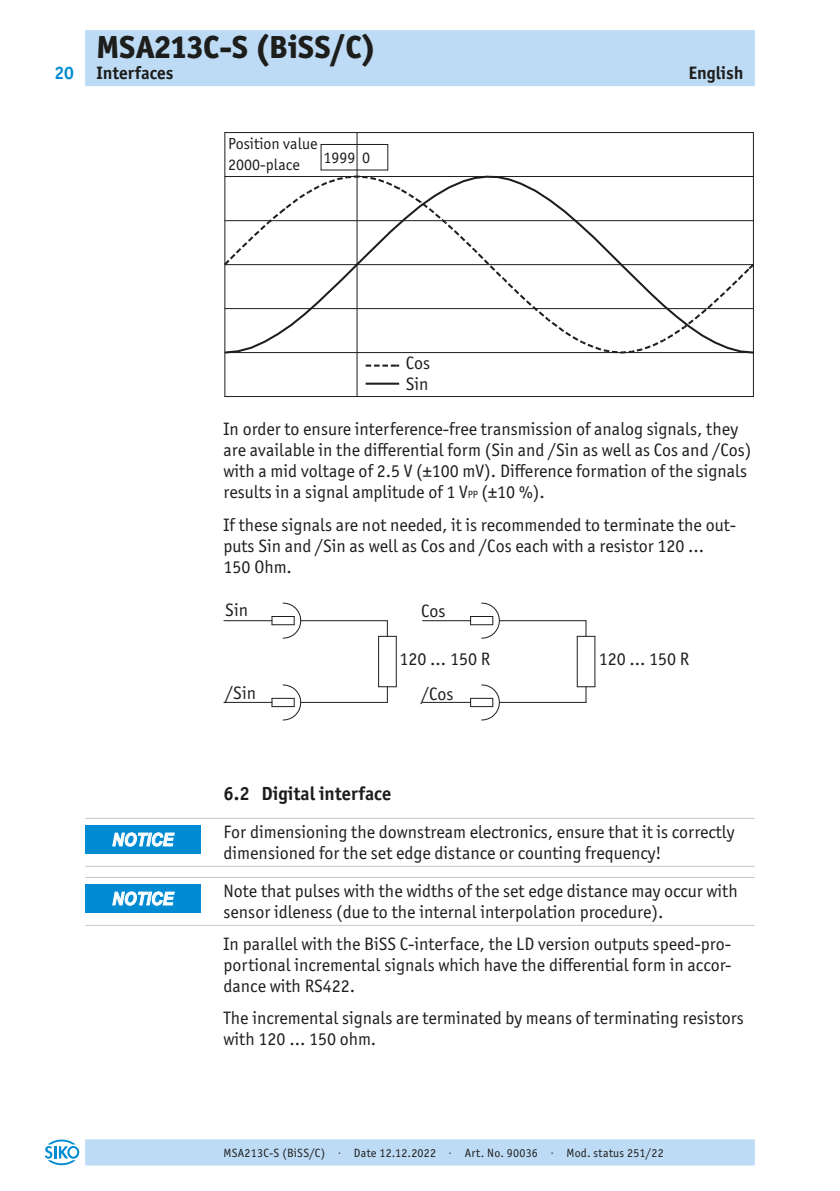
<style>
.page{position:relative;width:840px;height:1191px;background:#fff}
.page>*{position:absolute;margin:0;border:0;box-sizing:border-box;transform-origin:0 0}
.t1{font:800 32px "Officina Sans ITC Pro";color:#1d1d1b}
.t2{font:700 19px "Officina Sans ITC Pro";color:#1d1d1b}
._03__Fliesstext{font:18px/21px "Officina Sans ITC Pro";color:#1d1d1b}
._03__Fliesstext_Lini{font:18px/21px "Officina Sans ITC Pro";color:#1d1d1b}
._05__Book{font:18px "Officina Sans ITC Pro";color:#1d1d1b}
.t3{font:700 18px "Officina Sans ITC Pro";color:#1d1d1b}
.t4{font:italic 700 18px "Arial";color:#fff;scale:.9 1}
.t5{font:700 18px "Officina Sans ITC Pro";color:#008bd2}
._05__Book-2{font:16px "Officina Sans ITC Pro";color:#1d1d1b}
.t6{font:12px "Officina Sans ITC Pro";letter-spacing:.02em;color:#1d1d1b}
.s1{font-size:10.4px}
</style>
<div class="page">
<div style="left:85px;top:30px;width:669px;height:56px;background:#bddbf5"></div>
<div style="left:85px;top:1139px;width:669px;height:26px;background:#bddbf5"></div>
<svg style="left:45px;top:1139px;width:34px;height:26px"></svg>
<hr style="left:85px;top:818px;width:669px;height:1px;background:#c7c7c6">
<hr style="left:85px;top:866px;width:669px;height:1px;background:#c7c7c6">
<hr style="left:85px;top:877px;width:669px;height:1px;background:#c7c7c6">
<hr style="left:85px;top:925px;width:669px;height:1px;background:#c7c7c6">
<img style="left:224px;top:132px;width:530px;height:265px">
<svg style="left:365px;top:364px;width:34px;height:3px"></svg>
<hr style="left:356px;top:133px;width:1px;height:263px;background:#1d1d1b">
<hr style="left:752px;top:133px;width:1px;height:263px;background:#1d1d1b">
<hr style="left:225px;top:396px;width:528px;height:1px;background:#1d1d1b">
<hr style="left:224px;top:133px;width:1px;height:263px;background:#1d1d1b">
<hr style="left:225px;top:132px;width:528px;height:1px;background:#1d1d1b">
<svg style="left:224px;top:144px;width:530px;height:31px"></svg>
<hr style="left:321px;top:170px;width:66px;height:1px;background:#1d1d1b">
<svg style="left:224px;top:175px;width:530px;height:180px"></svg>
<hr style="left:365px;top:383px;width:34px;height:2px;background:#1d1d1b">
<img style="left:223px;top:619px;width:373px;height:85px">
<hr style="left:378px;top:636px;width:1px;height:51px;background:#1d1d1b">
<hr style="left:300px;top:620px;width:87px;height:1px;background:#1d1d1b">
<hr style="left:224px;top:620px;width:48px;height:1px;background:#1d1d1b">
<svg style="left:271px;top:684px;width:30px;height:37px"></svg>
<hr style="left:300px;top:702px;width:87px;height:1px;background:#1d1d1b">
<svg style="left:271px;top:602px;width:30px;height:37px"></svg>
<hr style="left:224px;top:702px;width:48px;height:1px;background:#1d1d1b">
<svg style="left:378px;top:620px;width:18px;height:17px"></svg>
<svg style="left:378px;top:686px;width:18px;height:16px"></svg>
<hr style="left:395px;top:636px;width:1px;height:51px;background:#1d1d1b">
<hr style="left:499px;top:620px;width:86px;height:1px;background:#1d1d1b">
<hr style="left:422px;top:620px;width:48px;height:1px;background:#1d1d1b">
<hr style="left:422px;top:702px;width:48px;height:1px;background:#1d1d1b">
<svg style="left:470px;top:684px;width:30px;height:37px"></svg>
<hr style="left:576px;top:636px;width:1px;height:51px;background:#1d1d1b">
<hr style="left:594px;top:636px;width:1px;height:51px;background:#1d1d1b">
<svg style="left:577px;top:620px;width:17px;height:17px"></svg>
<svg style="left:470px;top:602px;width:30px;height:37px"></svg>
<hr style="left:499px;top:702px;width:86px;height:1px;background:#1d1d1b">
<svg style="left:577px;top:686px;width:17px;height:16px"></svg>
<div style="left:85px;top:825px;width:116px;height:28px;background:#008bd2"></div>
<svg style="left:112px;top:832px;width:62px;height:14px"></svg>
<div style="left:85px;top:884px;width:116px;height:28px;background:#008bd2"></div>
<svg style="left:112px;top:891px;width:62px;height:14px"></svg>
<p class="t5" style="left:54px;top:62px;width:21px">20</p>
<h1 class="t1" style="left:96px;top:26px;width:281px">MSA213C-S (BiSS/C)</h1>
<p class="t3" style="left:96px;top:62px;width:78px">Interfaces</p>
<p class="t3" style="left:688px;top:62px;width:57px">English</p>
<p class="_05__Book-2" style="left:228px;top:135px;width:91px">Position value</p>
<p class="_05__Book-2" style="left:228px;top:156px;width:73px">2000-place</p>
<p class="_05__Book-2" style="left:323px;top:148px;width:48px">1999 0</p>
<p class="t4" style="left:112px;top:828px;width:70px">NOTICE</p>
<p class="t4" style="left:112px;top:887px;width:70px">NOTICE</p>
<p class="_05__Book" style="left:405px;top:352px;width:26px">Cos</p>
<p class="_05__Book" style="left:405px;top:373px;width:24px">Sin</p>
<p class="_03__Fliesstext" style="left:223px;top:418px;width:529px">In order to ensure interference-free transmission of analog signals, they are available in the differential form (Sin and /Sin as well as Cos and /Cos) with a mid voltage of 2.5 V (±100 mV). Difference formation of the signals results in a signal amplitude of 1 V<span class="s1">PP</span> (±10 %).</p>
<p class="_03__Fliesstext" style="left:223px;top:514px;width:513px">If these signals are not needed, it is recommended to terminate the out&shy;puts Sin and /Sin as well as Cos and /Cos each with a resistor 120 ...<br>150 Ohm.</p>
<p class="_05__Book" style="left:225px;top:599px;width:24px">Sin</p>
<p class="_05__Book" style="left:421px;top:600px;width:26px">Cos</p>
<p class="_05__Book" style="left:399px;top:648px;width:92px">120 ... 150 R</p>
<p class="_05__Book" style="left:598px;top:648px;width:92px">120 ... 150 R</p>
<p class="_05__Book" style="left:225px;top:682px;width:32px">/Sin</p>
<p class="_05__Book" style="left:421px;top:683px;width:34px">/Cos</p>
<p class="t2" style="left:223px;top:781px;width:169px">6.2 Digital interface</p>
<p class="_03__Fliesstext_Lini" style="left:223px;top:821px;width:512px">For dimensioning the downstream electronics, ensure that it is correctly dimensioned for the set edge distance or counting frequency!</p>
<p class="_03__Fliesstext_Lini" style="left:223px;top:880px;width:515px">Note that pulses with the widths of the set edge distance may occur with sensor idleness (due to the internal interpolation procedure).</p>
<p class="_03__Fliesstext" style="left:223px;top:933px;width:509px;text-align:justify">In parallel with the BiSS C-interface, the LD version outputs speed-pro&shy;portional incremental signals which have the differential form in accor&shy;dance with RS422.</p>
<p class="_03__Fliesstext" style="left:223px;top:1007px;width:521px">The incremental signals are terminated by means of terminating resistors with 120 ... 150 ohm.</p>
<p class="t6" style="left:223px;top:1145px;width:441px">MSA213C-S (BiSS/C) · Date 12.12.2022 · Art. No. 90036 · Mod. status 251/22</p>
</div>
